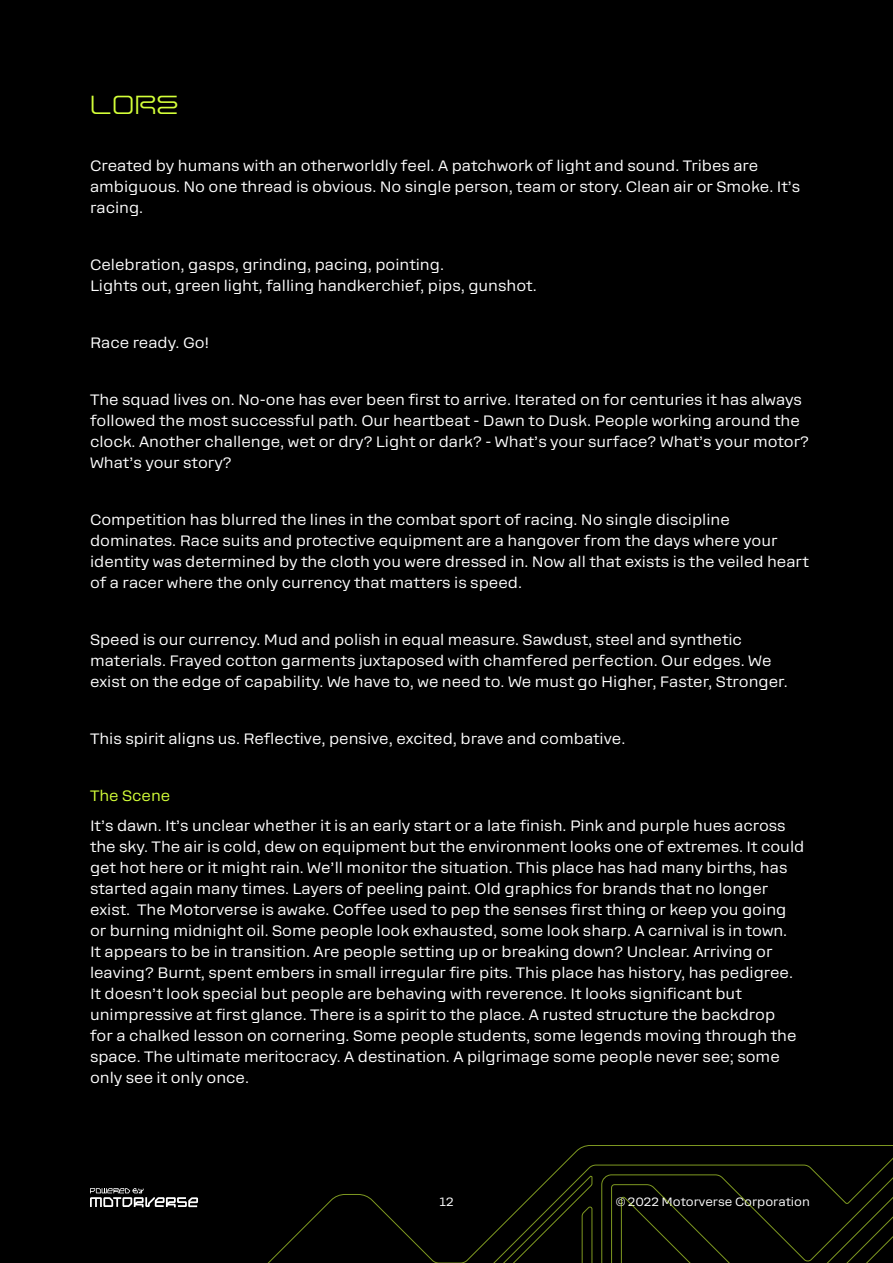
<style>
.page{position:relative;width:893px;height:1263px;background:#000}
.page>*{position:absolute;margin:0;border:0;box-sizing:border-box;transform-origin:0 0}
.t1{font:300 30px "F37 F51";color:#d4ff39}
.t2{font:15px/21px "Rooftop";color:#fff}
.t3{font:15px "Rooftop";color:#d4ff39}
.t4{font:12px "Rooftop";color:#fff}
</style>
<div class="page">
<svg style="left:90px;top:1145px;width:803px;height:118px"></svg>
<h1 class="t1" style="left:90px;top:87px;width:90px">LORE</h1>
<p class="t2" style="left:90px;top:155px;width:712px">Created by humans with an otherworldly feel. A patchwork of light and sound. Tribes are ambiguous. No one thread is obvious. No single person, team or story. Clean air or Smoke. It’s racing.</p>
<p class="t2" style="left:90px;top:254px;width:448px">Celebration, gasps, grinding, pacing, pointing.<br>Lights out, green light, falling handkerchief, pips, gunshot.</p>
<p class="t2" style="left:90px;top:332px;width:121px">Race ready. Go!</p>
<p class="t2" style="left:90px;top:389px;width:721px">The squad lives on. No-one has ever been first to arrive. Iterated on for centuries it has always followed the most successful path. Our heartbeat - Dawn to Dusk. People working around the clock. Another challenge, wet or dry? Light or dark? - What’s your surface? What’s your motor?<br>What’s your story?</p>
<p class="t2" style="left:90px;top:509px;width:720px">Competition has blurred the lines in the combat sport of racing. No single discipline dominates. Race suits and protective equipment are a hangover from the days where your identity was determined by the cloth you were dressed in. Now all that exists is the veiled heart of a racer where the only currency that matters is speed.</p>
<p class="t2" style="left:90px;top:629px;width:699px">Speed is our currency. Mud and polish in equal measure. Sawdust, steel and synthetic materials. Frayed cotton garments juxtaposed with chamfered perfection. Our edges. We exist on the edge of capability. We have to, we need to. We must go Higher, Faster, Stronger.</p>
<p class="t2" style="left:90px;top:728px;width:537px">This spirit aligns us. Reflective, pensive, excited, brave and combative.</p>
<p class="t3" style="left:90px;top:787px;width:82px">The Scene</p>
<p class="t2" style="left:90px;top:815px;width:716px">It’s dawn. It’s unclear whether it is an early start or a late finish. Pink and purple hues across the sky. The air is cold, dew on equipment but the environment looks one of extremes. It could get hot here or it might rain. We’ll monitor the situation. This place has had many births, has started again many times. Layers of peeling paint. Old graphics for brands that no longer exist. The Motorverse is awake. Coffee used to pep the senses first thing or keep you going or burning midnight oil. Some people look exhausted, some look sharp. A carnival is in town.<br>It appears to be in transition. Are people setting up or breaking down? Unclear. Arriving or leaving? Burnt, spent embers in small irregular fire pits. This place has history, has pedigree.<br>It doesn’t look special but people are behaving with reverence. It looks significant but unimpressive at first glance. There is a spirit to the place. A rusted structure the backdrop<br>for a chalked lesson on cornering. Some people students, some legends moving through the space. The ultimate meritocracy. A destination. A pilgrimage some people never see; some only see it only once.</p>
<p class="t4" style="left:440px;top:1195px;width:15px">12</p>
<p class="t4" style="left:616px;top:1195px;width:196px">© 2022 Motorverse Corporation</p>
</div>
